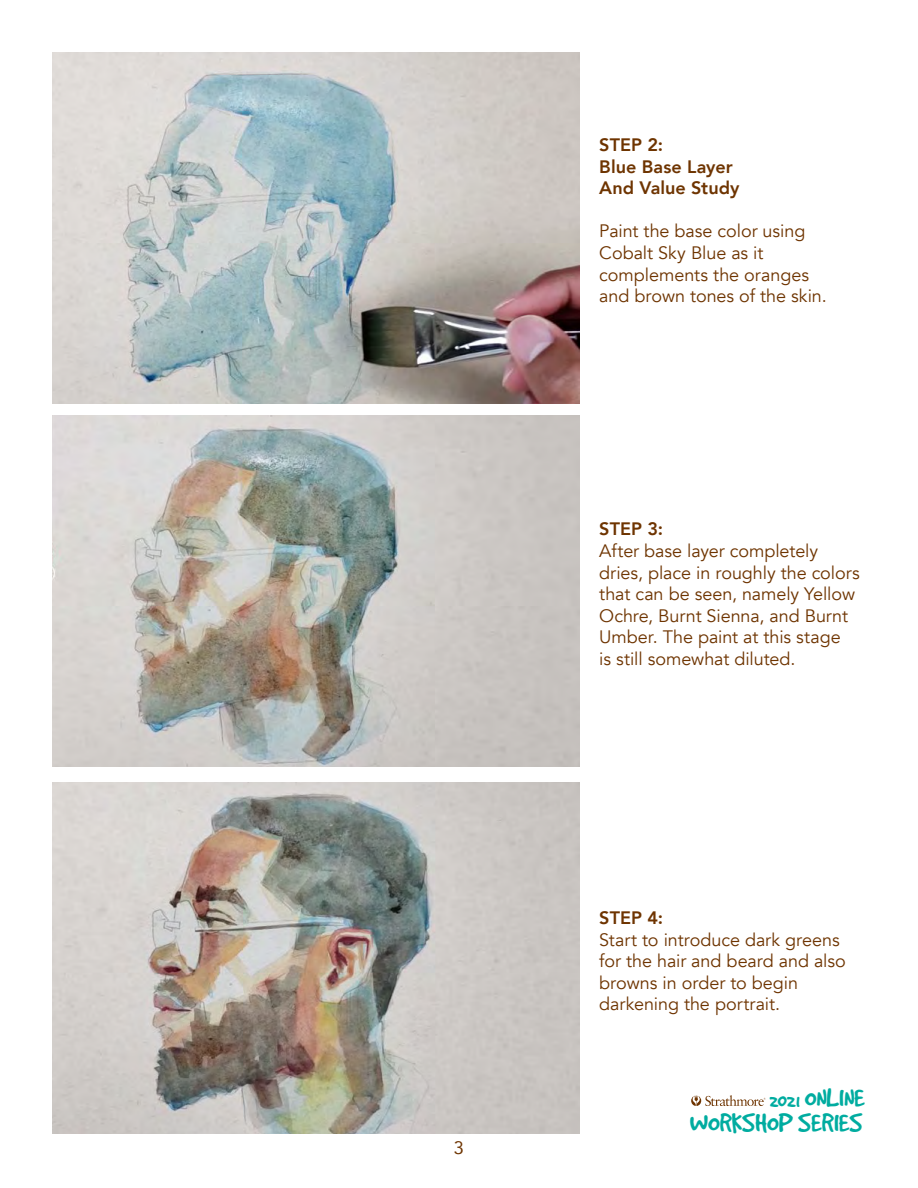
<style>
.page{position:relative;width:918px;height:1188px;background:#fff}
.page>*{position:absolute;margin:0;border:0;box-sizing:border-box;transform-origin:0 0}
.t1{font:29.55px/24.6px "Good Dog";color:#00aca0;text-align:right}
.t2{font:18px/21.6px "Avenir";letter-spacing:-.005em;color:#6e3400}
.t3{font:800 18px/21.6px "Avenir";letter-spacing:.005em;color:#6e3400}
.t4{font:18px "Avenir";color:#6e3400}
.s1{font-size:21.45px}
</style>
<div class="page">
<img style="left:53px;top:53px;width:526px;height:351px">
<img style="left:53px;top:416px;width:526px;height:351px">
<img style="left:53px;top:783px;width:526px;height:351px">
<svg style="left:691px;top:1095px;width:75px;height:11px"></svg>
<p class="t4" style="left:454px;top:1134px;width:12px">3</p>
<p class="t3" style="left:599px;top:134px;width:142px">STEP 2:<br>Blue Base Layer<br>And Value Study</p>
<p class="t2" style="left:599px;top:221px;width:229px">Paint the base color using<br>Cobalt Sky Blue as it complements the oranges and brown tones of the skin.</p>
<p class="t3" style="left:599px;top:518px;width:65px">STEP 3:</p>
<p class="t2" style="left:599px;top:540px;width:262px">After base layer completely dries, place in roughly the colors that can be seen, namely Yellow<br>Ochre, Burnt Sienna, and Burnt<br>Umber. The paint at this stage<br>is still somewhat diluted.</p>
<p class="t3" style="left:599px;top:907px;width:65px">STEP 4:</p>
<p class="t2" style="left:599px;top:929px;width:248px">Start to introduce dark greens for the hair and beard and also browns in order to begin darkening the portrait.</p>
<h1 class="t1" style="left:690px;top:1085px;width:176px"><span class="s1">2021</span> ONLINE<br>WORKSHOP SERIES</h1>
</div>
